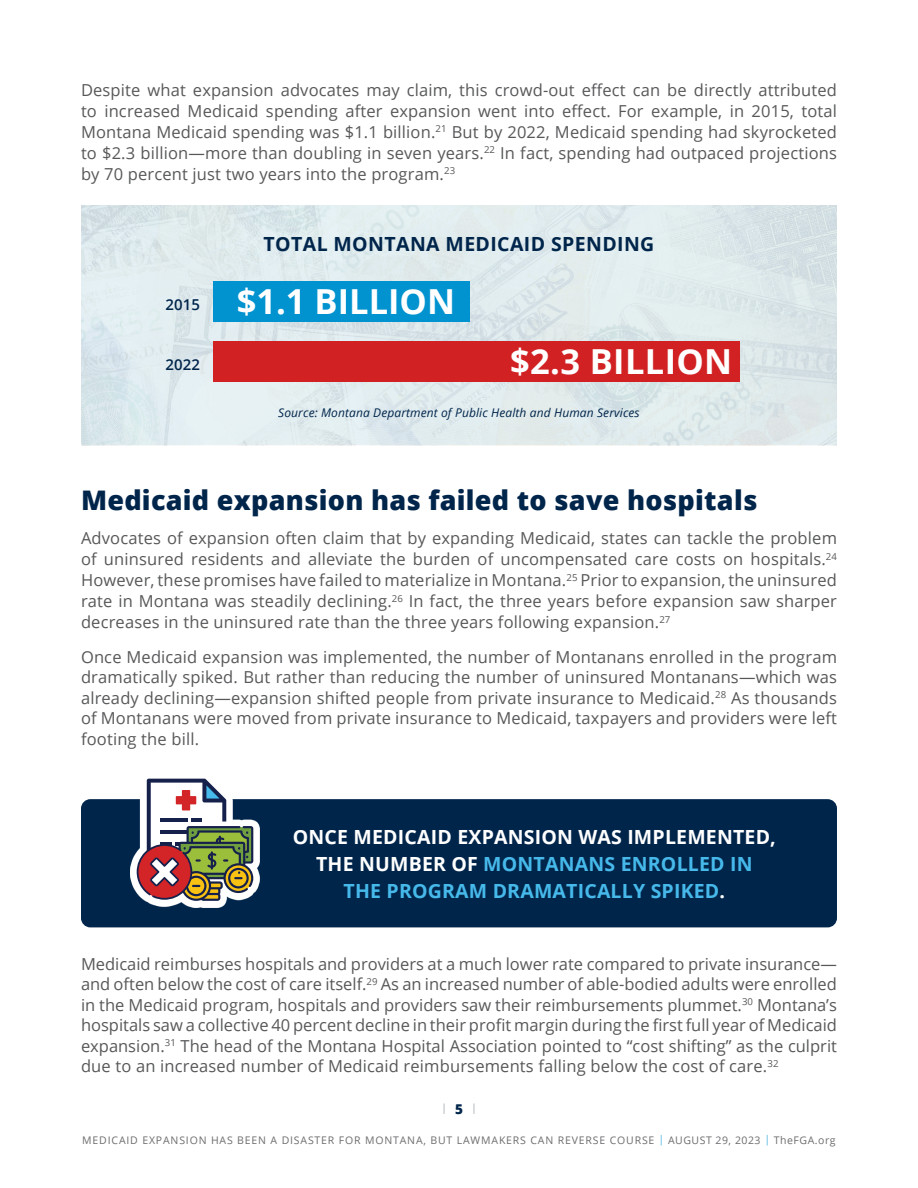
<style>
.page{position:relative;width:918px;height:1188px;background:#fff}
.page>*{position:absolute;margin:0;border:0;box-sizing:border-box;transform-origin:0 0}
.Table_Text{font:700 34.5px "Open Sans";letter-spacing:.005em;color:#fff}
.Section_Header{font:800 27px "Open Sans";letter-spacing:.01em;color:#00254b}
.Inline_Graphic{font:700 19.5px/27px "Open Sans";letter-spacing:.01em;color:#fff;text-align:center}
.Inline_Graphic-2{font:700 19.5px "Open Sans";letter-spacing:.02em;color:#00254b}
.Body_Text{font:16.5px/20.5px "Open Sans";letter-spacing:.01em;color:#57585a;text-align:justify}
.Table_Text-2{font:600 15px "Open Sans";letter-spacing:.01em;color:#00254b}
.t1{font:800 13.5px "Open Sans";color:#00254b}
.Source{font:italic 12px "Open Sans";letter-spacing:.01em;color:#00254b}
.t2{font:10.5px "Open Sans";letter-spacing:.08em;color:#6c6d70}
.s1{color:#46b9ea}
.s2{color:#4db4de}
</style>
<div class="page">
<svg style="left:443px;top:1103px;width:2px;height:11px"></svg>
<svg style="left:473px;top:1103px;width:2px;height:11px"></svg>
<img style="left:81px;top:205px;width:756px;height:240px">
<div style="left:213px;top:282px;width:256px;height:40px;background:#0093d0"></div>
<div style="left:213px;top:342px;width:527px;height:40px;background:#d12123"></div>
<div style="left:82px;top:800px;width:754px;height:127px;background:#00254b;border-radius:9px"></div>
<div style="left:81px;top:799px;width:756px;height:128px;border:2px solid #00254b;border-radius:9px"></div>
<svg style="left:130px;top:778px;width:130px;height:129px"></svg>
<svg style="left:137px;top:779px;width:116px;height:122px"></svg>
<p class="Body_Text" style="left:81px;top:79px;width:758px;line-height:21px">Despite what expansion advocates may claim, this crowd-out effect can be directly attributed to increased Medicaid spending after expansion went into effect. For example, in 2015, total Montana Medicaid spending was $1.1 billion.<sup>21</sup> But by 2022, Medicaid spending had skyrocketed to $2.3 billion—more than doubling in seven years.<sup>22</sup> In fact, spending had outpaced projections by 70 percent just two years into the program.<sup>23</sup></p>
<p class="Inline_Graphic-2" style="left:264px;top:230px;width:392px">TOTAL MONTANA MEDICAID SPENDING</p>
<p class="Table_Text-2" style="left:165px;top:295px;width:36px">2015</p>
<p class="Table_Text" style="left:237px;top:277px;width:220px">$1.1 BILLION</p>
<p class="Table_Text-2" style="left:165px;top:355px;width:36px">2022</p>
<p class="Table_Text" style="left:510px;top:337px;width:224px">$2.3 BILLION</p>
<p class="Source" style="left:278px;top:404px;width:363px">Source: Montana Department of Public Health and Human Services</p>
<p class="Section_Header" style="left:81px;top:480px;width:678px">Medicaid expansion has failed to save hospitals</p>
<p class="Body_Text" style="left:81px;top:528px;width:758px;line-height:21px">Advocates of expansion often claim that by expanding Medicaid, states can tackle the problem of uninsured residents and alleviate the burden of uncompensated care costs on hospitals.<sup>24<br></sup>However, these promises have failed to materialize in Montana.<sup>25</sup> Prior to expansion, the uninsured rate in Montana was steadily declining.<sup>26</sup> In fact, the three years before expansion saw sharper decreases in the uninsured rate than the three years following expansion.<sup>27</sup></p>
<p class="Body_Text" style="left:81px;top:646px;width:758px">Once Medicaid expansion was implemented, the number of Montanans enrolled in the program dramatically spiked. But rather than reducing the number of uninsured Montanans—which was already declining—expansion shifted people from private insurance to Medicaid.<sup>28</sup> As thousands of Montanans were moved from private insurance to Medicaid, taxpayers and providers were left footing the bill.</p>
<p class="Inline_Graphic" style="left:293px;top:823px;width:485px">ONCE MEDICAID EXPANSION WAS IMPLEMENTED,<br>THE NUMBER OF <span class="s1">MONTANANS ENROLLED IN<br>THE PROGRAM DRAMATICALLY SPIKED</span>.</p>
<p class="Body_Text" style="left:81px;top:953px;width:758px">Medicaid reimburses hospitals and providers at a much lower rate compared to private insurance— and often below the cost of care itself.<sup>29</sup> As an increased number of able-bodied adults were enrolled in the Medicaid program, hospitals and providers saw their reimbursements plummet.<sup>30</sup> Montana’s hospitals saw a collective 40 percent decline in their profit margin during the first full year of Medicaid expansion.<sup>31</sup> The head of the Montana Hospital Association pointed to “cost shifting” as the culprit due to an increased number of Medicaid reimbursements falling below the cost of care.<sup>32</sup></p>
<p class="t1" style="left:455px;top:1099px;width:9px">5</p>
<p class="t2" style="left:82px;top:1133px;width:755px">MEDICAID EXPANSION HAS BEEN A DISASTER FOR MONTANA, BUT LAWMAKERS CAN REVERSE COURSE <span class="s2">|</span> AUGUST 29, 2023 <span class="s2">|</span> TheFGA.org</p>
</div>
